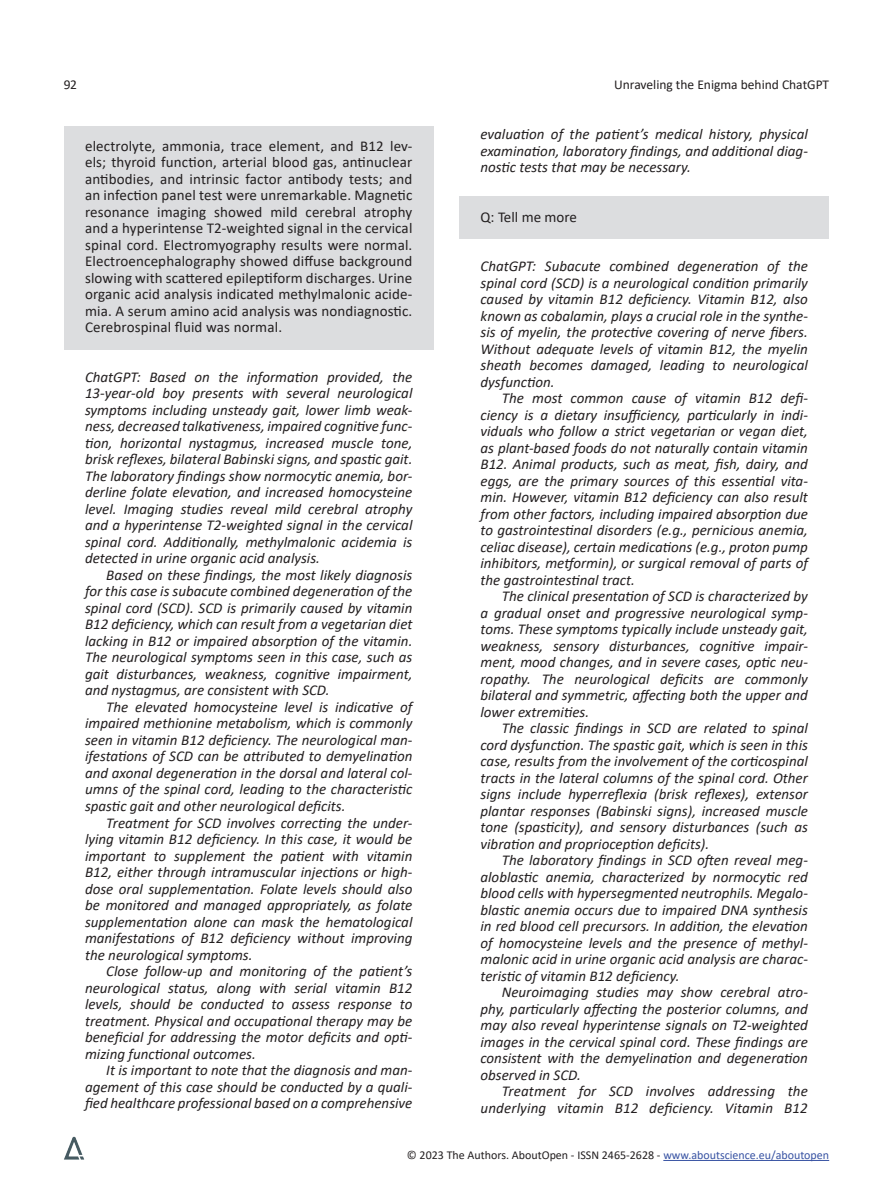
<style>
.page{position:relative;width:893px;height:1191px;background:#fff}
.page>*{position:absolute;margin:0;border:0;box-sizing:border-box;transform-origin:0 0}
.t1{font:italic 15px/16.5px "Calibri";color:#231f20;text-align:justify}
.t2{font:15px/16.5px "Calibri";letter-spacing:.01em;color:#231f20;text-align:justify}
.t3{font:13.5px "Calibri";color:#231f20}
.t4{font:12px "Calibri";color:#231f20}
.s1{color:#3853a3}
</style>
<div class="page">
<hr style="left:663px;top:1160px;width:166px;height:1px;background:#3853a3">
<img style="left:64px;top:1136px;width:21px;height:24px">
<div style="left:459px;top:197px;width:370px;height:42px;background:#dcdddf"></div>
<div style="left:64px;top:126px;width:370px;height:223px;background:#dcdddf"></div>
<p class="t3" style="left:64px;top:75px;width:15px">92</p>
<p class="t3" style="left:614px;top:75px;width:217px">Unraveling the Enigma behind ChatGPT</p>
<p class="t1" style="left:480px;top:125px;width:329px">evaluation of the patient’s medical history, physical examination, laboratory findings, and additional diag&shy;nostic tests that may be necessary.</p>
<p class="t2" style="left:480px;top:208px;width:98px">Q: Tell me more</p>
<p class="t1" style="left:480px;top:257px;width:329px">ChatGPT: Subacute combined degeneration of the spinal cord (SCD) is a neurological condition primarily caused by vitamin B12 deficiency. Vitamin B12, also known as cobalamin, plays a crucial role in the synthe&shy;sis of myelin, the protective covering of nerve fibers.<br>Without adequate levels of vitamin B12, the myelin sheath becomes damaged, leading to neurological dysfunction.</p>
<p class="t1" style="left:480px;top:389px;width:329px;text-indent:21px">The most common cause of vitamin B12 defi&shy;ciency is a dietary insufficiency, particularly in indi&shy;viduals who follow a strict vegetarian or vegan diet, as plant-based foods do not naturally contain vitamin B12. Animal products, such as meat, fish, dairy, and eggs, are the primary sources of this essential vita&shy;min. However, vitamin B12 deficiency can also result from other factors, including impaired absorption due to gastrointestinal disorders (e.g., pernicious anemia, celiac disease), certain medications (e.g., proton pump inhibitors, metformin), or surgical removal of parts of the gastrointestinal tract.</p>
<p class="t1" style="left:480px;top:587px;width:329px;text-indent:21px">The clinical presentation of SCD is characterized by a gradual onset and progressive neurological symp&shy;toms. These symptoms typically include unsteady gait, weakness, sensory disturbances, cognitive impair&shy;ment, mood changes, and in severe cases, optic neu&shy;ropathy. The neurological deficits are commonly bilateral and symmetric, affecting both the upper and lower extremities.</p>
<p class="t1" style="left:480px;top:719px;width:329px;text-indent:21px">The classic findings in SCD are related to spinal cord dysfunction. The spastic gait, which is seen in this case, results from the involvement of the corticospinal tracts in the lateral columns of the spinal cord. Other signs include hyperreflexia (brisk reflexes), extensor plantar responses (Babinski signs), increased muscle tone (spasticity), and sensory disturbances (such as vibration and proprioception deficits).</p>
<p class="t1" style="left:480px;top:851px;width:329px;text-indent:21px">The laboratory findings in SCD often reveal meg&shy;aloblastic anemia, characterized by normocytic red blood cells with hypersegmented neutrophils. Megalo&shy;blastic anemia occurs due to impaired DNA synthesis in red blood cell precursors. In addition, the elevation of homocysteine levels and the presence of methyl&shy;malonic acid in urine organic acid analysis are charac&shy;teristic of vitamin B12 deficiency.</p>
<p class="t1" style="left:480px;top:983px;width:329px;text-indent:21px">Neuroimaging studies may show cerebral atro&shy;phy, particularly affecting the posterior columns, and may also reveal hyperintense signals on T2-weighted images in the cervical spinal cord. These findings are consistent with the demyelination and degeneration observed in SCD.</p>
<p class="t1" style="left:480px;top:1082px;width:329px;text-align:right">Treatment for SCD involves addressing the underlying vitamin B12 deficiency. Vitamin B12</p>
<p class="t2" style="left:85px;top:137px;width:329px">electrolyte, ammonia, trace element, and B12 lev&shy;els; thyroid function, arterial blood gas, antinuclear antibodies, and intrinsic factor antibody tests; and an infection panel test were unremarkable. Magnetic resonance imaging showed mild cerebral atrophy and a hyperintense T2-weighted signal in the cervical spinal cord. Electromyography results were normal.<br>Electroencephalography showed diffuse background slowing with scattered epileptiform discharges. Urine organic acid analysis indicated methylmalonic acide&shy;mia. A serum amino acid analysis was nondiagnostic.<br>Cerebrospinal fluid was normal.</p>
<p class="t1" style="left:85px;top:368px;width:329px">ChatGPT: Based on the information provided, the 13-year-old boy presents with several neurological symptoms including unsteady gait, lower limb weak&shy;ness, decreased talkativeness, impaired cognitive func&shy;tion, horizontal nystagmus, increased muscle tone, brisk reflexes, bilateral Babinski signs, and spastic gait.<br>The laboratory findings show normocytic anemia, bor&shy;derline folate elevation, and increased homocysteine level. Imaging studies reveal mild cerebral atrophy and a hyperintense T2-weighted signal in the cervical spinal cord. Additionally, methylmalonic acidemia is detected in urine organic acid analysis.</p>
<p class="t1" style="left:85px;top:566px;width:329px;text-indent:21px">Based on these findings, the most likely diagnosis for this case is subacute combined degeneration of the spinal cord (SCD). SCD is primarily caused by vitamin B12 deficiency, which can result from a vegetarian diet lacking in B12 or impaired absorption of the vitamin.<br>The neurological symptoms seen in this case, such as gait disturbances, weakness, cognitive impairment, and nystagmus, are consistent with SCD.</p>
<p class="t1" style="left:85px;top:698px;width:329px;text-indent:21px">The elevated homocysteine level is indicative of impaired methionine metabolism, which is commonly seen in vitamin B12 deficiency. The neurological man&shy;ifestations of SCD can be attributed to demyelination and axonal degeneration in the dorsal and lateral col&shy;umns of the spinal cord, leading to the characteristic spastic gait and other neurological deficits.</p>
<p class="t1" style="left:85px;top:813px;width:329px;text-indent:21px">Treatment for SCD involves correcting the under&shy;lying vitamin B12 deficiency. In this case, it would be important to supplement the patient with vitamin B12, either through intramuscular injections or high&shy;dose oral supplementation. Folate levels should also be monitored and managed appropriately, as folate supplementation alone can mask the hematological manifestations of B12 deficiency without improving the neurological symptoms.</p>
<p class="t1" style="left:85px;top:962px;width:329px;text-indent:21px">Close follow-up and monitoring of the patient’s neurological status, along with serial vitamin B12 levels, should be conducted to assess response to treatment. Physical and occupational therapy may be beneficial for addressing the motor deficits and opti&shy;mizing functional outcomes.</p>
<p class="t1" style="left:85px;top:1061px;width:329px;text-indent:21px">It is important to note that the diagnosis and man&shy;agement of this case should be conducted by a quali&shy;fied healthcare professional based on a comprehensive</p>
<p class="t4" style="left:407px;top:1146px;width:424px">© 2023 The Authors. AboutOpen - ISSN 2465-2628 - <span class="s1">www.aboutscience.eu/aboutopen</span></p>
</div>
